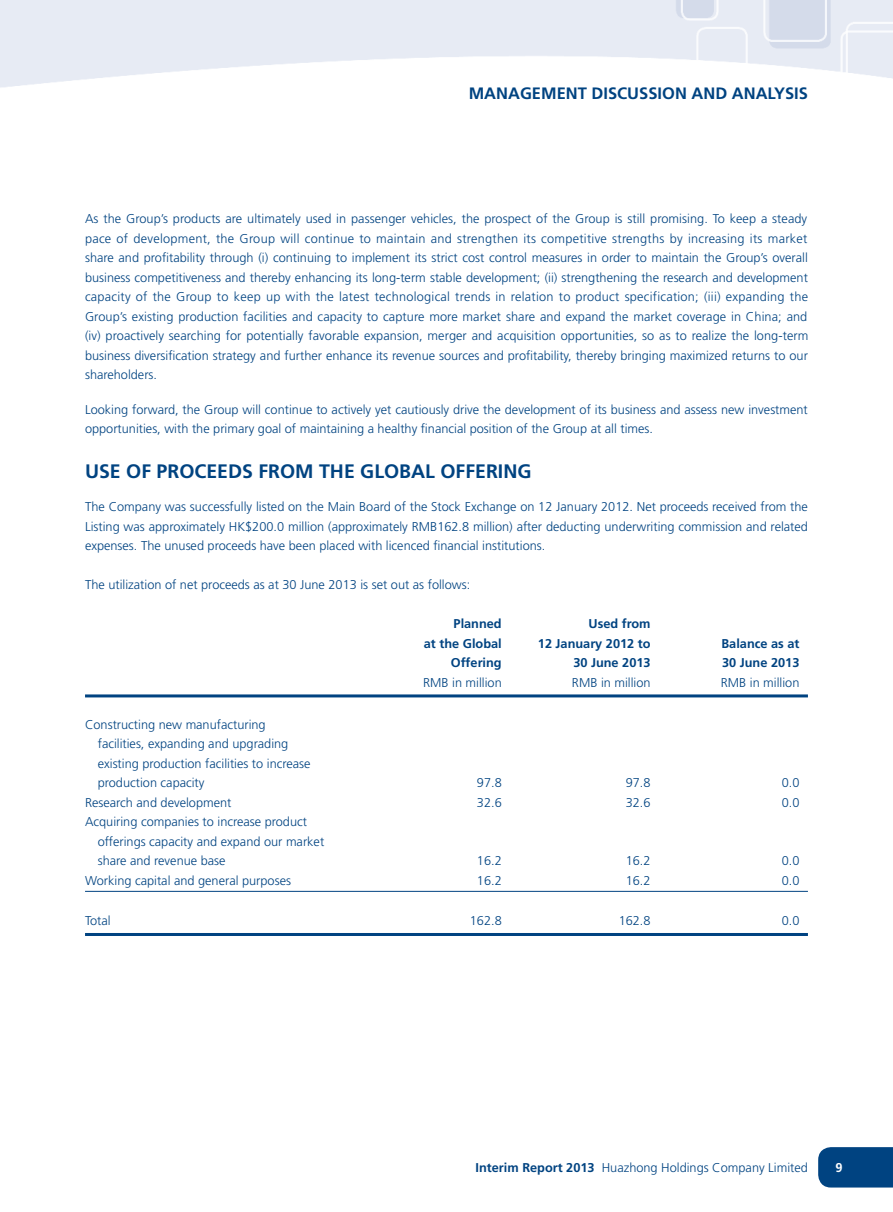
<style>
.page{position:relative;width:893px;height:1212px;background:#fff}
.page>*{position:absolute;margin:0;border:0;box-sizing:border-box;transform-origin:0 0}
.t1{font:700 19.5px "Frutiger LT Std";color:#004381}
.t2{font:700 16.5px "Frutiger LT Std";color:#004381}
.t3{font:300 12.75px/19.5px "Frutiger LT Std";color:#004381}
.t4{font:700 12.75px "Frutiger LT Std";color:#004381}
.t5{font:700 12.75px "Frutiger LT Std";color:#fff}
.s1{font-weight:700}
</style>
<div class="page">
<img style="left:0;top:0;width:893px;height:88px">
<div style="left:818px;top:1147px;width:75px;height:40px;background:#004381"></div>
<hr style="left:85px;top:694px;width:723px;height:3px;background:#004381">
<hr style="left:85px;top:891px;width:723px;height:1px;background:#004381">
<hr style="left:85px;top:933px;width:723px;height:3px;background:#004381">
<p class="t2" style="left:469px;top:83px;width:341px">MANAGEMENT DISCUSSION AND ANALYSIS</p>
<p class="t3" style="left:85px;top:209px;width:725px;text-align:justify">As the Group’s products are ultimately used in passenger vehicles, the prospect of the Group is still promising. To keep a steady pace of development, the Group will continue to maintain and strengthen its competitive strengths by increasing its market share and profitability through (i) continuing to implement its strict cost control measures in order to maintain the Group’s overall business competitiveness and thereby enhancing its long-term stable development; (ii) strengthening the research and development capacity of the Group to keep up with the latest technological trends in relation to product specification; (iii) expanding the Group’s existing production facilities and capacity to capture more market share and expand the market coverage in China; and (iv) proactively searching for potentially favorable expansion, merger and acquisition opportunities, so as to realize the long-term business diversification strategy and further enhance its revenue sources and profitability, thereby bringing maximized returns to our shareholders.</p>
<p class="t3" style="left:85px;top:400px;width:724px">Looking forward, the Group will continue to actively yet cautiously drive the development of its business and assess new investment opportunities, with the primary goal of maintaining a healthy financial position of the Group at all times.</p>
<h1 class="t1" style="left:85px;top:460px;width:448px">USE OF PROCEEDS FROM THE GLOBAL OFFERING</h1>
<p class="t3" style="left:85px;top:497px;width:724px;text-align:justify">The Company was successfully listed on the Main Board of the Stock Exchange on 12 January 2012. Net proceeds received from the Listing was approximately HK$200.0 million (approximately RMB162.8 million) after deducting underwriting commission and related expenses. The unused proceeds have been placed with licenced financial institutions.</p>
<p class="t3" style="left:85px;top:575px;width:387px">The utilization of net proceeds as at 30 June 2013 is set out as follows:</p>
<p class="t4" style="left:454px;top:616px;width:50px">Planned</p>
<p class="t4" style="left:588px;top:616px;width:64px">Used from</p>
<p class="t4" style="left:424px;top:636px;width:79px">at the Global</p>
<p class="t4" style="left:538px;top:636px;width:114px">12 January 2012 to</p>
<p class="t4" style="left:721px;top:636px;width:79px">Balance as at</p>
<p class="t4" style="left:451px;top:655px;width:52px">Offering</p>
<p class="t4" style="left:573px;top:655px;width:79px">30 June 2013</p>
<p class="t4" style="left:722px;top:655px;width:79px">30 June 2013</p>
<p class="t3" style="left:423px;top:673px;width:80px">RMB in million</p>
<p class="t3" style="left:572px;top:673px;width:80px">RMB in million</p>
<p class="t3" style="left:721px;top:673px;width:80px">RMB in million</p>
<p class="t3" style="left:98px;top:715px;width:214px;text-indent:-13px">Constructing new manufacturing facilities, expanding and upgrading existing production facilities to increase production capacity</p>
<p class="t3" style="left:477px;top:773px;width:26px">97.8</p>
<p class="t3" style="left:626px;top:773px;width:26px">97.8</p>
<p class="t3" style="left:782px;top:773px;width:19px">0.0</p>
<p class="t3" style="left:85px;top:793px;width:148px">Research and development</p>
<p class="t3" style="left:477px;top:793px;width:26px">32.6</p>
<p class="t3" style="left:626px;top:793px;width:26px">32.6</p>
<p class="t3" style="left:782px;top:793px;width:19px">0.0</p>
<p class="t3" style="left:98px;top:812px;width:228px;text-indent:-13px">Acquiring companies to increase product offerings capacity and expand our market share and revenue base</p>
<p class="t3" style="left:477px;top:851px;width:26px">16.2</p>
<p class="t3" style="left:626px;top:851px;width:26px">16.2</p>
<p class="t3" style="left:782px;top:851px;width:19px">0.0</p>
<p class="t3" style="left:85px;top:871px;width:207px">Working capital and general purposes</p>
<p class="t3" style="left:477px;top:871px;width:26px">16.2</p>
<p class="t3" style="left:626px;top:871px;width:26px">16.2</p>
<p class="t3" style="left:782px;top:871px;width:19px">0.0</p>
<p class="t3" style="left:85px;top:911px;width:27px">Total</p>
<p class="t3" style="left:470px;top:911px;width:33px">162.8</p>
<p class="t3" style="left:619px;top:911px;width:33px">162.8</p>
<p class="t3" style="left:782px;top:911px;width:19px">0.0</p>
<p class="t3" style="left:476px;top:1157px;width:334px"><span class="s1">Interim Report 2013</span> Huazhong Holdings Company Limited</p>
<p class="t5" style="left:836px;top:1159px;width:9px">9</p>
</div>
